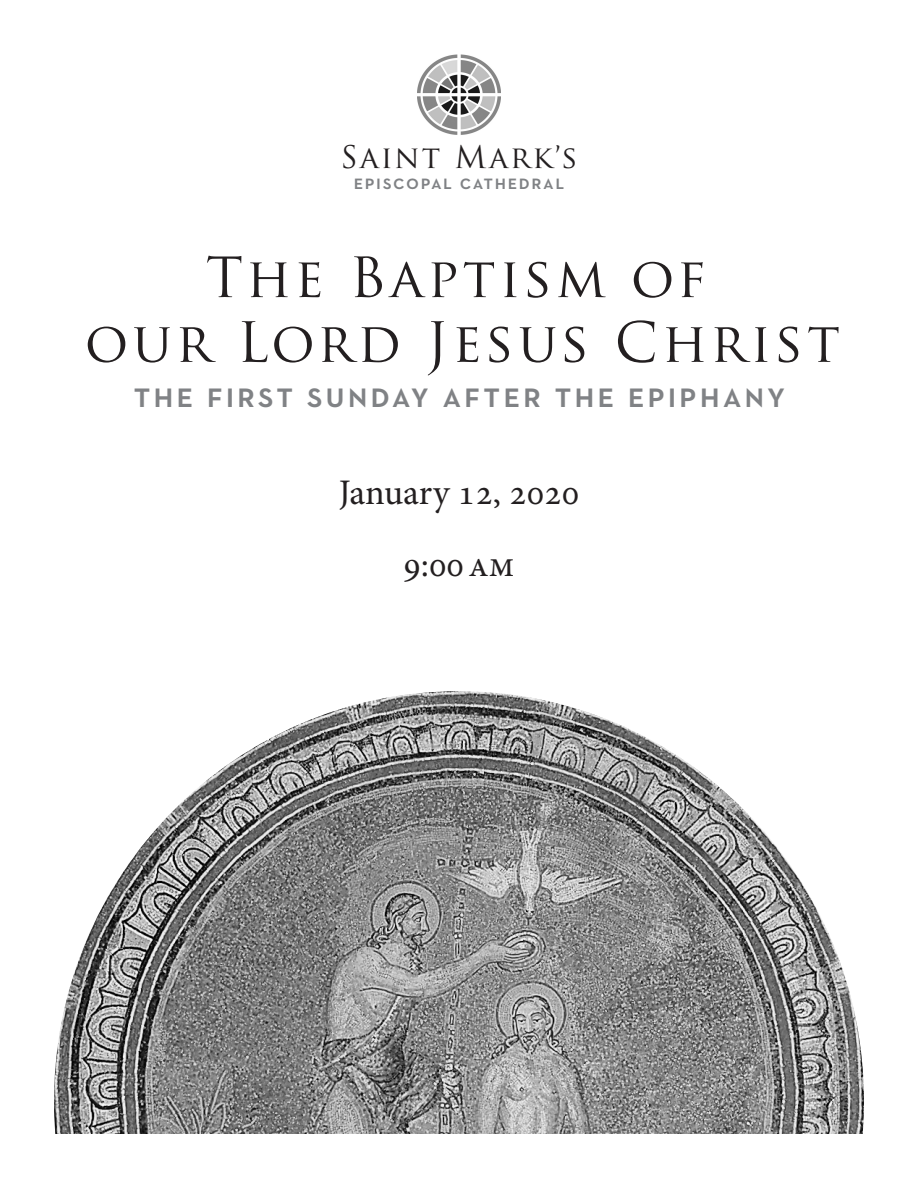
<style>
.page{position:relative;width:918px;height:1188px;background:#fff}
.page>*{position:absolute;margin:0;border:0;box-sizing:border-box;transform-origin:0 0}
.t1{font:54px/64.8px "Trajan Pro";letter-spacing:.07em;color:#231f20;text-align:center}
.t2{font:600 36px "Neutraface 2 Text";letter-spacing:.08em;color:#808285}
.t3{font:36px "Minion Pro";color:#231f20}
.t4{font:30.3px "Trajan Pro";letter-spacing:.07em;color:#231f20}
.t5{font:600 20.25px "Neutraface 2 Text";letter-spacing:.08em;color:#808285}
</style>
<div class="page">
<img style="left:417px;top:54px;width:84px;height:81px">
<img style="left:54px;top:691px;width:810px;height:443px">
<p class="t4" style="left:340px;top:138px;width:239px">Saint Mark’s</p>
<p class="t5" style="left:354px;top:170px;width:212px">episcopal cathedral</p>
<p class="t1" style="left:85px;top:245px;width:757px">The Baptism of<br>our Lord Jesus Christ</p>
<p class="t2" style="left:133px;top:372px;width:653px">the first sunday after the epiphany</p>
<p class="t3" style="left:339px;top:469px;width:242px">January 12, 2020</p>
<p class="t3" style="left:403px;top:541px;width:113px">9:00am</p>
</div>
